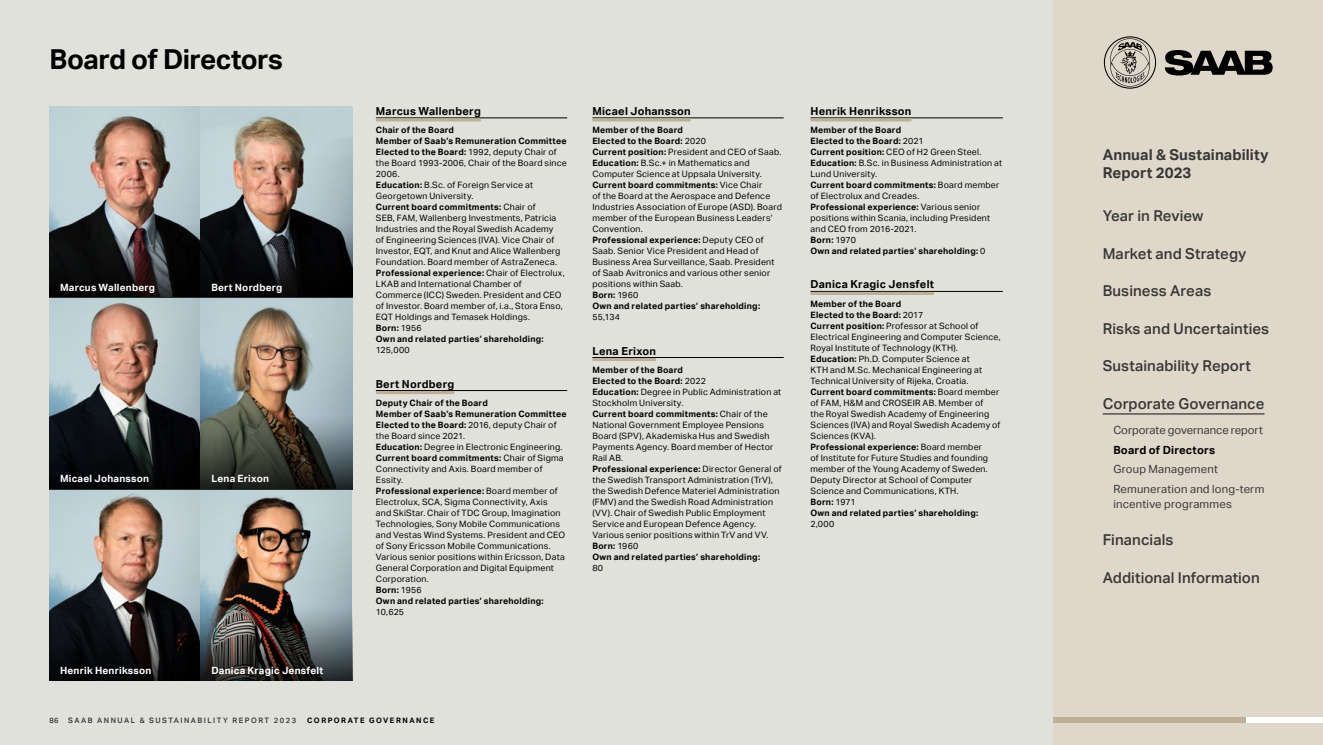
<style>
.page{position:relative;width:1323px;height:745px;background:#fff}
.page>*{position:absolute;margin:0;border:0;box-sizing:border-box;transform-origin:0 0}
.t1{font:700 27.5px "Aktiv Grotesk";letter-spacing:-.02em;color:#000}
.t2{font:500 15px "Aktiv Grotesk";letter-spacing:.005em;color:#373737}
.t3{font:700 15px/18.8px "Aktiv Grotesk";letter-spacing:.005em;color:#373737}
.t4{font:11.25px/19.8px "Aktiv Grotesk";letter-spacing:.015em;color:#373737}
.t5{font:11.25px "Aktiv Grotesk";letter-spacing:-.005em;color:#373737}
.t6{font:700 11.25px "Aktiv Grotesk";letter-spacing:.015em;color:#000}
.t7{font:700 11px "Aktiv Grotesk";letter-spacing:.025em;color:#000}
.t8{font:700 10px "Aktiv Grotesk";letter-spacing:.02em;color:#fff}
.t9{font:8.75px/11px "Aktiv Grotesk";letter-spacing:.025em;color:#000}
.t10{font:500 7.5px "Aktiv Grotesk";letter-spacing:.2em;color:#333}
.t11{font:700 7.5px "Aktiv Grotesk";letter-spacing:.2em;color:#000}
.s1{font-weight:700}
</style>
<div class="page">
<div style="left:0;top:0;width:1060px;height:744px;background:#e1e1dc"></div>
<img style="left:49px;top:106px;width:303px;height:500px">
<hr style="left:376px;top:118px;width:191px;height:1px;background:#000">
<hr style="left:376px;top:118px;width:105px;height:3px;background:#beaf96">
<hr style="left:376px;top:390px;width:191px;height:1px;background:#000">
<hr style="left:376px;top:391px;width:78px;height:3px;background:#beaf96">
<svg style="left:49px;top:223px;width:152px;height:75px;background:#212122"></svg>
<svg style="left:201px;top:223px;width:151px;height:75px;background:#141618"></svg>
<svg style="left:201px;top:414px;width:151px;height:75px;background:#434740"></svg>
<svg style="left:49px;top:414px;width:152px;height:75px;background:#101416"></svg>
<svg style="left:49px;top:606px;width:152px;height:74px;background:#151619"></svg>
<img style="left:201px;top:606px;width:151px;height:74px">
<hr style="left:592px;top:118px;width:192px;height:1px;background:#000">
<hr style="left:592px;top:118px;width:99px;height:3px;background:#beaf96">
<hr style="left:592px;top:357px;width:192px;height:1px;background:#000">
<hr style="left:592px;top:358px;width:64px;height:3px;background:#beaf96">
<hr style="left:810px;top:118px;width:193px;height:1px;background:#000">
<hr style="left:810px;top:118px;width:101px;height:3px;background:#beaf96">
<hr style="left:810px;top:291px;width:193px;height:1px;background:#000">
<hr style="left:810px;top:292px;width:124px;height:3px;background:#beaf96">
<div style="left:1053px;top:0;width:270px;height:744px;background:#dfd7ca"></div>
<svg style="left:1165px;top:50px;width:108px;height:25px"></svg>
<svg style="left:1104px;top:36px;width:52px;height:53px"></svg>
<div style="left:1053px;top:716px;width:270px;height:6px;background:#fff"></div>
<div style="left:1053px;top:716px;width:192px;height:6px;background:#beaf96"></div>
<hr style="left:1103px;top:413px;width:161px;height:1px;background:#373737">
<h1 class="t1" style="left:50px;top:44px;width:235px">Board of Directors</h1>
<p class="t8" style="left:60px;top:281px;width:97px">Marcus Wallenberg</p>
<p class="t8" style="left:211px;top:281px;width:73px">Bert Nordberg</p>
<p class="t8" style="left:60px;top:472px;width:91px">Micael Johansson</p>
<p class="t8" style="left:211px;top:472px;width:59px">Lena Erixon</p>
<p class="t8" style="left:60px;top:664px;width:93px">Henrik Henriksson</p>
<p class="t8" style="left:211px;top:664px;width:113px">Danica Kragic Jensfelt</p>
<p class="t7" style="left:376px;top:105px;width:106px">Marcus Wallenberg</p>
<p class="t9" style="left:376px;top:124px;width:193px"><span class="s1">Chair of the Board<br>Member of Saab’s Remuneration Committee Elected to the Board:</span> 1992, deputy Chair of the Board 1993-2006, Chair of the Board since 2006.<br><span class="s1">Education:</span> B.Sc. of Foreign Service at Georgetown University.<br><span class="s1">Current board commitments:</span> Chair of<br>SEB, FAM, Wallenberg Investments, Patricia Industries and the Royal Swedish Academy<br>of Engineering Sciences (IVA). Vice Chair of Investor, EQT, and Knut and Alice Wallenberg Foundation. Board member of AstraZeneca.<br><span class="s1">Professional experience:</span> Chair of Electrolux, LKAB and International Chamber of Commerce (ICC) Sweden. President and CEO of Investor. Board member of, i.a., Stora Enso, EQT Holdings and Temasek Holdings.<br><span class="s1">Born:</span> 1956<br><span class="s1">Own and related parties’ shareholding:</span></p>
<p class="t9" style="left:376px;top:344px;width:35px">125,000</p>
<p class="t7" style="left:376px;top:377px;width:80px">Bert Nordberg</p>
<p class="t9" style="left:376px;top:397px;width:192px"><span class="s1">Deputy Chair of the Board<br>Member of Saab’s Remuneration Committee Elected to the Board:</span> 2016, deputy Chair of the Board since 2021.<br><span class="s1">Education:</span> Degree in Electronic Engineering.<br><span class="s1">Current board commitments:</span> Chair of Sigma Connectivity and Axis. Board member of Essity.<br><span class="s1">Professional experience:</span> Board member of Electrolux, SCA, Sigma Connectivity, Axis<br>and SkiStar. Chair of TDC Group, Imagination Technologies, Sony Mobile Communications and Vestas Wind Systems. President and CEO of Sony Ericsson Mobile Communications.<br>Various senior positions within Ericsson, Data General Corporation and Digital Equipment Corporation.<br><span class="s1">Born:</span> 1956<br><span class="s1">Own and related parties’ shareholding:</span></p>
<p class="t9" style="left:376px;top:606px;width:30px">10,625</p>
<p class="t10" style="left:50px;top:715px;width:10px">86</p>
<p class="t10" style="left:68px;top:715px;width:230px">SAAB ANNUAL &amp; SUSTAINABILITY REPORT 2023</p>
<p class="t11" style="left:307px;top:715px;width:129px">CORPORATE GOVERNANCE</p>
<p class="t7" style="left:592px;top:105px;width:100px">Micael Johansson</p>
<p class="t9" style="left:592px;top:124px;width:191px"><span class="s1">Member of the Board<br>Elected to the Board:</span> 2020<br><span class="s1">Current position:</span> President and CEO of Saab.<br><span class="s1">Education:</span> B.Sc.+ in Mathematics and Computer Science at Uppsala University.<br><span class="s1">Current board commitments:</span> Vice Chair<br>of the Board at the Aerospace and Defence Industries Association of Europe (ASD). Board member of the European Business Leaders’ Convention.<br><span class="s1">Professional experience:</span> Deputy CEO of Saab. Senior Vice President and Head of Business Area Surveillance, Saab. President of Saab Avitronics and various other senior positions within Saab.<br><span class="s1">Born:</span> 1960<br><span class="s1">Own and related parties’ shareholding:</span></p>
<p class="t9" style="left:592px;top:311px;width:29px">55,134</p>
<p class="t7" style="left:592px;top:344px;width:65px">Lena Erixon</p>
<p class="t9" style="left:592px;top:364px;width:191px"><span class="s1">Member of the Board<br>Elected to the Board:</span> 2022<br><span class="s1">Education:</span> Degree in Public Administration at Stockholm University.<br><span class="s1">Current board commitments:</span> Chair of the National Government Employee Pensions Board (SPV), Akademiska Hus and Swedish Payments Agency. Board member of Hector Rail AB.<br><span class="s1">Professional experience:</span> Director General of the Swedish Transport Administration (TrV), the Swedish Defence Materiel Administration (FMV) and the Swedish Road Administration (VV). Chair of Swedish Public Employment Service and European Defence Agency.<br>Various senior positions within TrV and VV.<br><span class="s1">Born:</span> 1960<br><span class="s1">Own and related parties’ shareholding:</span></p>
<p class="t9" style="left:592px;top:562px;width:12px">80</p>
<p class="t7" style="left:810px;top:105px;width:102px">Henrik Henriksson</p>
<p class="t9" style="left:810px;top:124px;width:193px"><span class="s1">Member of the Board<br>Elected to the Board:</span> 2021<br><span class="s1">Current position:</span> CEO of H2 Green Steel.<br><span class="s1">Education:</span> B.Sc. in Business Administration at<br>Lund University.<br><span class="s1">Current board commitments:</span> Board member of Electrolux and Creades.<br><span class="s1">Professional experience:</span> Various senior positions within Scania, including President and CEO from 2016-2021.<br><span class="s1">Born:</span> 1970<br><span class="s1">Own and related parties’ shareholding:</span> 0</p>
<p class="t7" style="left:810px;top:278px;width:125px">Danica Kragic Jensfelt</p>
<p class="t9" style="left:810px;top:298px;width:192px"><span class="s1">Member of the Board<br>Elected to the Board:</span> 2017<br><span class="s1">Current position:</span> Professor at School of Electrical Engineering and Computer Science, Royal Institute of Technology (KTH).<br><span class="s1">Education:</span> Ph.D. Computer Science at<br>KTH and M.Sc. Mechanical Engineering at Technical University of Rijeka, Croatia.<br><span class="s1">Current board commitments:</span> Board member of FAM, H&amp;M and CROSEIR AB. Member of<br>the Royal Swedish Academy of Engineering Sciences (IVA) and Royal Swedish Academy of Sciences (KVA).<br><span class="s1">Professional experience:</span> Board member<br>of Institute for Future Studies and founding member of the Young Academy of Sweden.<br>Deputy Director at School of Computer Science and Communications, KTH.<br><span class="s1">Born:</span> 1971<br><span class="s1">Own and related parties’ shareholding:</span></p>
<p class="t9" style="left:810px;top:518px;width:25px">2,000</p>
<h2 class="t3" style="left:1103px;top:145px;width:167px">Annual &amp; Sustainability<br>Report 2023</h2>
<h2 class="t2" style="left:1103px;top:207px;width:102px">Year in Review</h2>
<h2 class="t2" style="left:1103px;top:244px;width:145px">Market and Strategy</h2>
<h2 class="t2" style="left:1103px;top:282px;width:110px">Business Areas</h2>
<h2 class="t2" style="left:1103px;top:319px;width:168px">Risks and Uncertainties</h2>
<h2 class="t2" style="left:1103px;top:357px;width:150px">Sustainability Report</h2>
<h2 class="t2" style="left:1103px;top:394px;width:163px">Corporate Governance</h2>
<p class="t5" style="left:1113px;top:423px;width:151px">Corporate governance report</p>
<p class="t6" style="left:1113px;top:443px;width:103px">Board of Directors</p>
<p class="t4" style="left:1113px;top:459px;width:153px">Group Management<br>Remuneration and long-term</p>
<p class="t4" style="left:1113px;top:493px;width:120px">incentive programmes</p>
<h2 class="t2" style="left:1103px;top:530px;width:72px">Financials</h2>
<h2 class="t2" style="left:1103px;top:568px;width:159px">Additional Information</h2>
</div>
